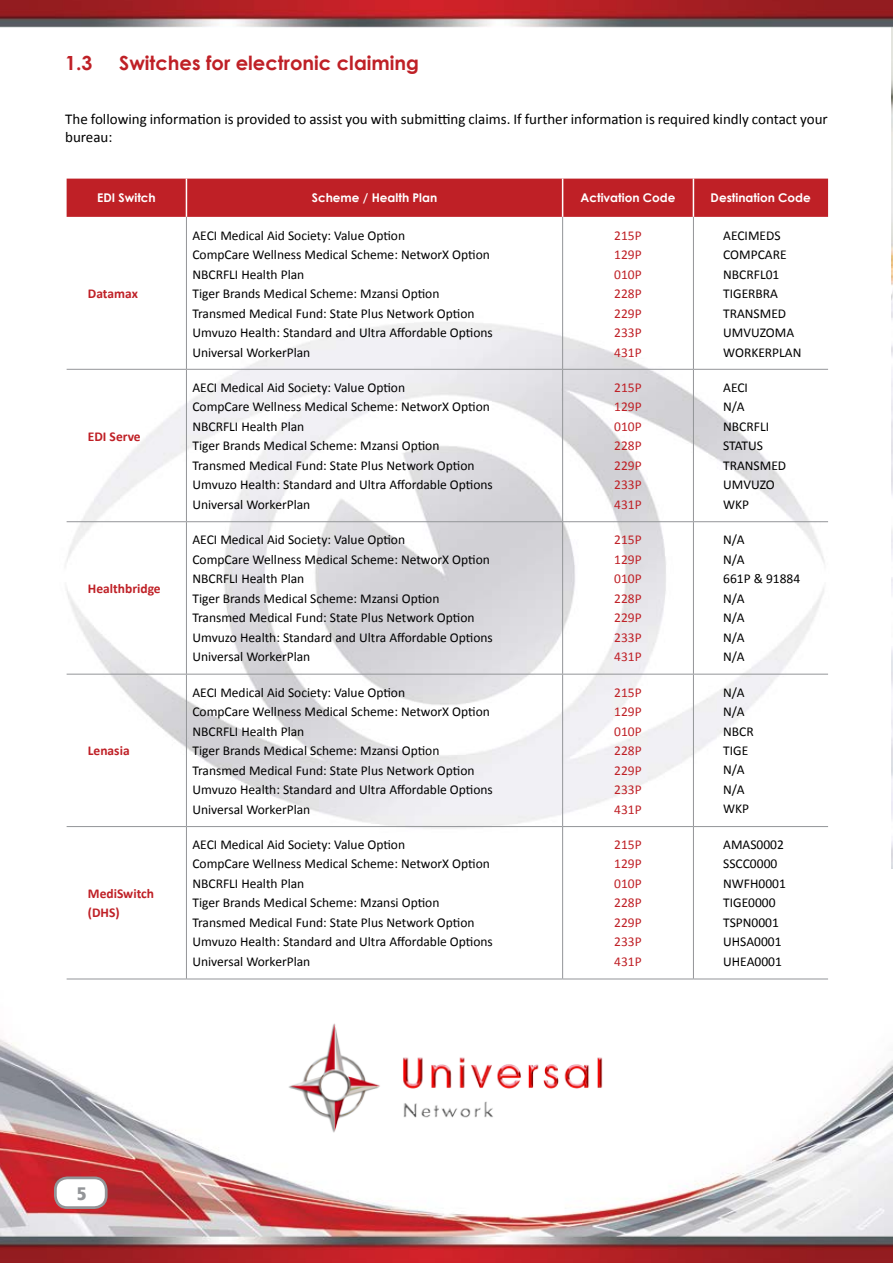
<style>
.page{position:relative;width:893px;height:1263px;background:#fff}
.page>*{position:absolute;margin:0;border:0;box-sizing:border-box;transform-origin:0 0}
.t1{font:700 19.5px "Century Gothic";color:#bf2026}
.t2{font:900 condensed 18px "Frutiger LT";color:#939598}
.t3{font:15px/18px "Calibri";color:#000}
.t4{font:13.5px/19.5px "Calibri";color:#000}
.t5{font:13.5px/19.5px "Calibri";color:#bf2026;text-align:justify}
.t6{font:700 13.5px/19.5px "Calibri";color:#bf2026}
.t7{font:700 12px "Century Gothic";color:#fff}
</style>
<div class="page">
<img style="left:892px;top:27px;width:1px;height:842px">
<img style="left:0;top:869px;width:893px;height:394px">
<img style="left:66px;top:280px;width:762px;height:585px">
<img style="left:0;top:0;width:893px;height:27px">
<div style="left:55px;top:1178px;width:51px;height:29px;background:#fff;border-radius:12px"></div>
<div style="left:54px;top:1176px;width:54px;height:33px;border:3px solid #939598;border-radius:12px"></div>
<img style="left:283px;top:1017px;width:327px;height:119px">
<div style="left:67px;top:179px;width:761px;height:38px;background:#bf2026"></div>
<hr style="left:186px;top:179px;width:1px;height:38px;background:#fff">
<hr style="left:562px;top:179px;width:1px;height:38px;background:#fff">
<hr style="left:693px;top:179px;width:1px;height:38px;background:#fff">
<hr style="left:186px;top:217px;width:1px;height:152px;background:#939598">
<hr style="left:562px;top:217px;width:1px;height:152px;background:#939598">
<hr style="left:693px;top:217px;width:1px;height:152px;background:#939598">
<hr style="left:67px;top:369px;width:119px;height:1px;background:#939598">
<hr style="left:186px;top:369px;width:377px;height:1px;background:#939598">
<hr style="left:186px;top:370px;width:1px;height:151px;background:#939598">
<hr style="left:563px;top:369px;width:130px;height:1px;background:#939598">
<hr style="left:562px;top:370px;width:1px;height:151px;background:#939598">
<hr style="left:693px;top:369px;width:135px;height:1px;background:#939598">
<hr style="left:693px;top:370px;width:1px;height:151px;background:#939598">
<hr style="left:67px;top:521px;width:119px;height:1px;background:#939598">
<hr style="left:186px;top:521px;width:377px;height:1px;background:#939598">
<hr style="left:186px;top:522px;width:1px;height:152px;background:#939598">
<hr style="left:563px;top:521px;width:130px;height:1px;background:#939598">
<hr style="left:562px;top:522px;width:1px;height:152px;background:#939598">
<hr style="left:693px;top:521px;width:135px;height:1px;background:#939598">
<hr style="left:693px;top:522px;width:1px;height:152px;background:#939598">
<hr style="left:67px;top:674px;width:119px;height:1px;background:#939598">
<hr style="left:186px;top:674px;width:377px;height:1px;background:#939598">
<hr style="left:186px;top:674px;width:1px;height:152px;background:#939598">
<hr style="left:563px;top:674px;width:130px;height:1px;background:#939598">
<hr style="left:562px;top:674px;width:1px;height:152px;background:#939598">
<hr style="left:693px;top:674px;width:135px;height:1px;background:#939598">
<hr style="left:693px;top:674px;width:1px;height:152px;background:#939598">
<hr style="left:67px;top:826px;width:119px;height:1px;background:#939598">
<hr style="left:186px;top:826px;width:377px;height:1px;background:#939598">
<hr style="left:186px;top:827px;width:1px;height:151px;background:#939598">
<hr style="left:563px;top:826px;width:130px;height:1px;background:#939598">
<hr style="left:562px;top:827px;width:1px;height:151px;background:#939598">
<hr style="left:693px;top:826px;width:135px;height:1px;background:#939598">
<hr style="left:693px;top:827px;width:1px;height:151px;background:#939598">
<hr style="left:67px;top:978px;width:119px;height:1px;background:#939598">
<hr style="left:186px;top:978px;width:377px;height:1px;background:#939598">
<hr style="left:563px;top:978px;width:130px;height:1px;background:#939598">
<hr style="left:693px;top:978px;width:135px;height:1px;background:#939598">
<h1 class="t1" style="left:65px;top:48px;width:29px">1.3</h1>
<h1 class="t1" style="left:119px;top:48px;width:301px">Switches for electronic claiming</h1>
<p class="t3" style="left:65px;top:110px;width:764px">The following information is provided to assist you with submitting claims. If further information is required kindly contact your bureau:</p>
<p class="t7" style="left:97px;top:189px;width:60px">EDI Switch</p>
<p class="t7" style="left:312px;top:189px;width:127px">Scheme / Health Plan</p>
<p class="t7" style="left:580px;top:189px;width:97px">Activation Code</p>
<p class="t7" style="left:711px;top:189px;width:102px">Destination Code</p>
<p class="t6" style="left:88px;top:284px;width:51px">Datamax</p>
<p class="t6" style="left:88px;top:426px;width:54px">EDI Serve</p>
<p class="t6" style="left:88px;top:579px;width:74px">Healthbridge</p>
<p class="t6" style="left:88px;top:741px;width:43px">Lenasia</p>
<p class="t6" style="left:88px;top:883px;width:68px">MediSwitch (DHS)</p>
<p class="t4" style="left:192px;top:225px;width:302px">AECI Medical Aid Society: Value Option<br>CompCare Wellness Medical Scheme: NetworX Option NBCRFLI Health Plan<br>Tiger Brands Medical Scheme: Mzansi Option Transmed Medical Fund: State Plus Network Option Umvuzo Health: Standard and Ultra Affordable Options Universal WorkerPlan</p>
<p class="t5" style="left:614px;top:225px;width:29px">215P 129P 010P 228P 229P 233P 431P</p>
<p class="t4" style="left:723px;top:225px;width:80px">AECIMEDS<br>COMPCARE<br>NBCRFL01<br>TIGERBRA<br>TRANSMED<br>UMVUZOMA<br>WORKERPLAN</p>
<p class="t4" style="left:192px;top:378px;width:302px">AECI Medical Aid Society: Value Option<br>CompCare Wellness Medical Scheme: NetworX Option NBCRFLI Health Plan<br>Tiger Brands Medical Scheme: Mzansi Option Transmed Medical Fund: State Plus Network Option Umvuzo Health: Standard and Ultra Affordable Options Universal WorkerPlan</p>
<p class="t5" style="left:614px;top:378px;width:29px">215P 129P 010P 228P 229P 233P 431P</p>
<p class="t4" style="left:723px;top:378px;width:65px">AECI<br>N/A<br>NBCRFLI<br>STATUS<br>TRANSMED<br>UMVUZO<br>WKP</p>
<p class="t4" style="left:192px;top:530px;width:302px">AECI Medical Aid Society: Value Option<br>CompCare Wellness Medical Scheme: NetworX Option NBCRFLI Health Plan<br>Tiger Brands Medical Scheme: Mzansi Option Transmed Medical Fund: State Plus Network Option Umvuzo Health: Standard and Ultra Affordable Options Universal WorkerPlan</p>
<p class="t5" style="left:614px;top:530px;width:29px">215P 129P 010P 228P 229P 233P 431P</p>
<p class="t4" style="left:723px;top:530px;width:79px">N/A<br>N/A<br>661P &amp; 91884<br>N/A<br>N/A<br>N/A<br>N/A</p>
<p class="t4" style="left:192px;top:682px;width:302px">AECI Medical Aid Society: Value Option<br>CompCare Wellness Medical Scheme: NetworX Option NBCRFLI Health Plan<br>Tiger Brands Medical Scheme: Mzansi Option Transmed Medical Fund: State Plus Network Option Umvuzo Health: Standard and Ultra Affordable Options Universal WorkerPlan</p>
<p class="t5" style="left:614px;top:682px;width:29px">215P 129P 010P 228P 229P 233P 431P</p>
<p class="t4" style="left:723px;top:682px;width:32px">N/A<br>N/A<br>NBCR<br>TIGE<br>N/A<br>N/A<br>WKP</p>
<p class="t4" style="left:192px;top:835px;width:302px">AECI Medical Aid Society: Value Option<br>CompCare Wellness Medical Scheme: NetworX Option NBCRFLI Health Plan<br>Tiger Brands Medical Scheme: Mzansi Option Transmed Medical Fund: State Plus Network Option Umvuzo Health: Standard and Ultra Affordable Options Universal WorkerPlan</p>
<p class="t5" style="left:614px;top:835px;width:29px">215P 129P 010P 228P 229P 233P 431P</p>
<p class="t4" style="left:723px;top:835px;width:64px">AMAS0002<br>SSCC0000<br>NWFH0001<br>TIGE0000<br>TSPN0001<br>UHSA0001<br>UHEA0001</p>
<h2 class="t2" style="left:77px;top:1182px;width:11px">5</h2>
</div>
